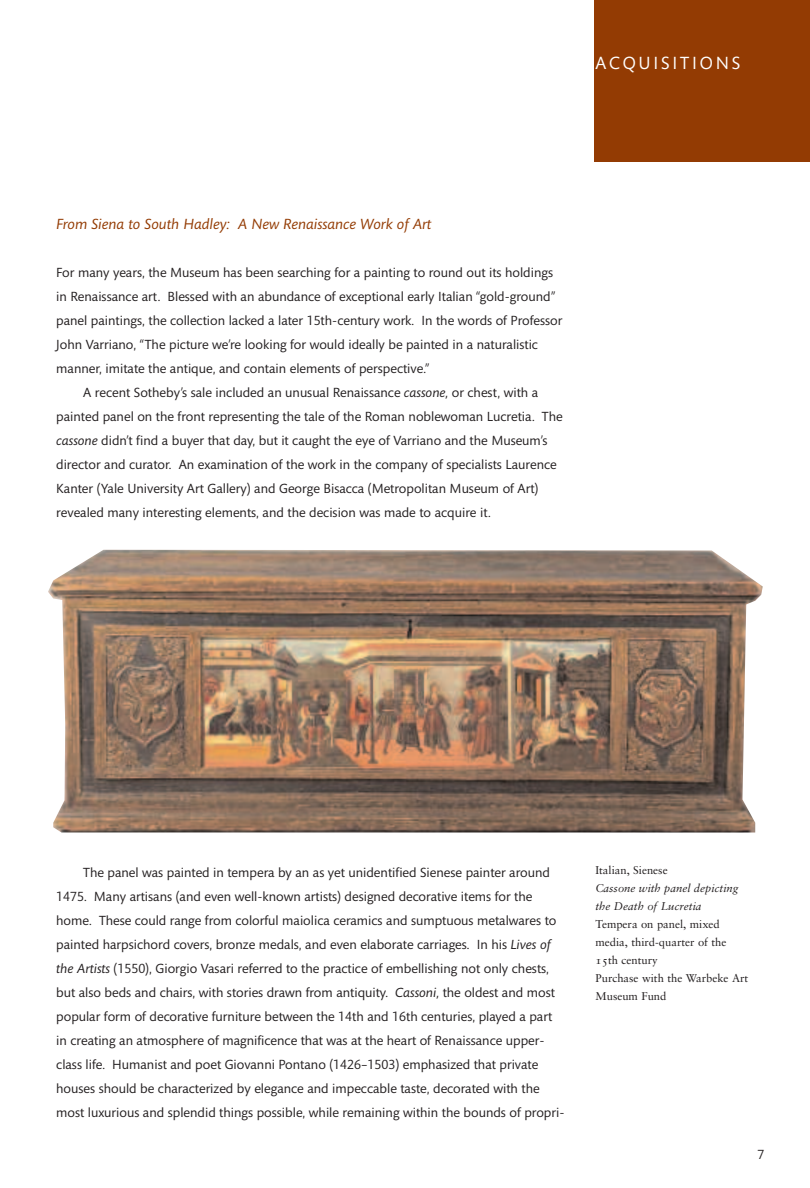
<style>
.page{position:relative;width:810px;height:1188px;background:#fff}
.page>*{position:absolute;margin:0;border:0;box-sizing:border-box;transform-origin:0 0}
.t1{font:18px "Mundo Sans";letter-spacing:.155em;color:#fff}
.t2{font:italic 15px "Mundo Sans";color:#933b03}
.t3{font:13.5px/24px "Mundo Sans";color:#231f20}
.t4{font:11.25px/18px "Sabon";color:#231f20}
.t5{font:11.25px/18px "Sabon Italic Os F";color:#231f20}
.s1{font-style:italic}
.s2{font-family:"Sabon Roman SC"}
</style>
<div class="page">
<div style="left:594px;top:0;width:216px;height:162px;background:#933b03"></div>
<img style="left:48px;top:550px;width:715px;height:282px">
<h1 class="t1" style="left:596px;top:56px;width:146px">ACQUISITIONS</h1>
<p class="t2" style="left:56px;top:218px;width:377px">From Siena to South Hadley: A New Renaissance Work of Art</p>
<p class="t3" style="left:56px;top:262px;width:498px">For many years, the Museum has been searching for a painting to round out its holdings</p>
<p class="t3" style="left:56px;top:286px;width:500px">in Renaissance art. Blessed with an abundance of exceptional early Italian “gold-ground”</p>
<p class="t3" style="left:56px;top:310px;width:508px">panel paintings, the collection lacked a later 15th-century work. In the words of Professor</p>
<p class="t3" style="left:56px;top:334px;width:483px">John Varriano, “The picture we’re looking for would ideally be painted in a naturalistic</p>
<p class="t3" style="left:56px;top:358px;width:375px">manner, imitate the antique, and contain elements of perspective.”</p>
<p class="t3" style="left:83px;top:382px;width:457px">A recent Sotheby’s sale included an unusual Renaissance <span class="s1">cassone,</span> or chest, with a</p>
<p class="t3" style="left:56px;top:406px;width:508px">painted panel on the front representing the tale of the Roman noblewoman Lucretia. The</p>
<p class="t3" style="left:56px;top:430px;width:493px"><span class="s1">cassone</span> didn’t find a buyer that day, but it caught the eye of Varriano and the Museum’s</p>
<p class="t3" style="left:56px;top:454px;width:502px">director and curator. An examination of the work in the company of specialists Laurence</p>
<p class="t3" style="left:56px;top:478px;width:484px">Kanter (Yale University Art Gallery) and George Bisacca (Metropolitan Museum of Art)</p>
<p class="t3" style="left:56px;top:502px;width:436px">revealed many interesting elements, and the decision was made to acquire it.</p>
<p class="t3" style="left:56px;top:862px;width:510px;text-indent:27px">The panel was painted in tempera by an as yet unidentified Sienese painter around 1475. Many artisans (and even well-known artists) designed decorative items for the home. These could range from colorful maiolica ceramics and sumptuous metalwares to painted harpsichord covers, bronze medals, and even elaborate carriages. In his <span class="s1">Lives of the Artists</span> (1550), Giorgio Vasari referred to the practice of embellishing not only chests, but also beds and chairs, with stories drawn from antiquity. <span class="s1">Cassoni,</span> the oldest and most popular form of decorative furniture between the 14th and 16th centuries, played a part in creating an atmosphere of magnificence that was at the heart of Renaissance upper&shy;class life. Humanist and poet Giovanni Pontano (1426–1503) emphasized that private houses should be characterized by elegance and impeccable taste, decorated with the most luxurious and splendid things possible, while remaining within the bounds of propri-</p>
<p class="t4" style="left:596px;top:862px;width:74px">Italian, Sienese</p>
<p class="t5" style="left:596px;top:880px;width:144px">Cassone with panel depicting the Death of Lucretia</p>
<p class="t4" style="left:596px;top:916px;width:154px">Tempera on panel, mixed media, third-quarter of the<br><span class="s2">15</span>th century<br>Purchase with the Warbeke Art<br>Museum Fund</p>
<p class="t3" style="left:758px;top:1144px;width:8px">7</p>
</div>
